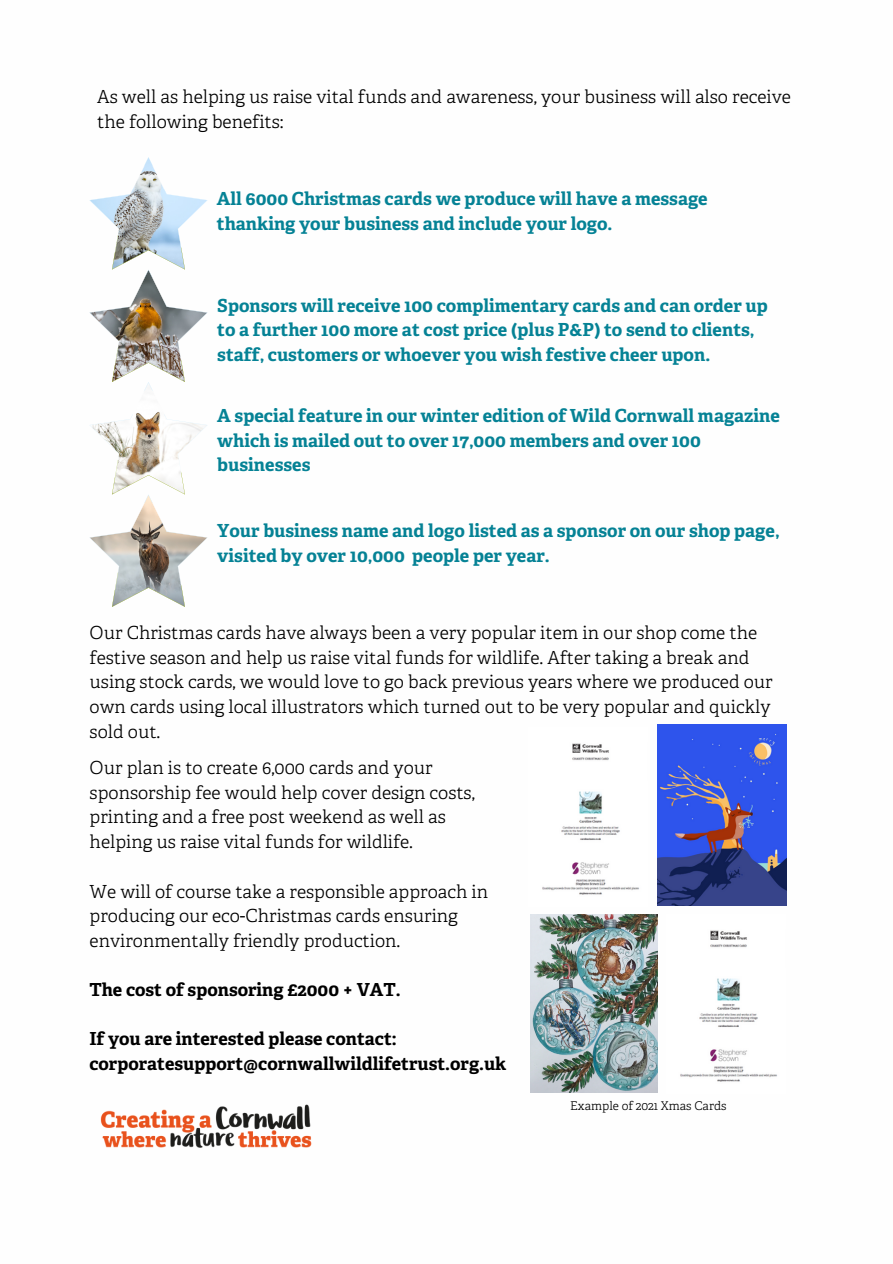
<style>
.page{position:relative;width:893px;height:1264px;background:#fff}
.page>*{position:absolute;margin:0;border:0;box-sizing:border-box;transform-origin:0 0}
.t1{font:300 18px/24.8px "Adelle";color:#000}
.t2{font:700 18px/24.8px "Adelle";color:#058295}
.t3{font:700 17.85px "Adelle";color:#000}
.t4{font:300 12px "Adelle";color:#000}
</style>
<div class="page">
<img style="left:89px;top:157px;width:118px;height:449px">
<img style="left:100px;top:1104px;width:212px;height:44px">
<img style="left:542px;top:743px;width:97px;height:152px">
<img style="left:657px;top:724px;width:129px;height:181px">
<img style="left:530px;top:914px;width:127px;height:178px">
<img style="left:680px;top:930px;width:97px;height:152px">
<p class="t1" style="left:97px;top:86px;width:695px">As well as helping us raise vital funds and awareness, your business will also receive the following benefits:</p>
<p class="t2" style="left:217px;top:188px;width:492px">All 6000 Christmas cards we produce will have a message thanking your business and include your logo.</p>
<p class="t2" style="left:217px;top:295px;width:552px">Sponsors will receive 100 complimentary cards and can order up to a further 100 more at cost price (plus P&amp;P) to send to clients, staff, customers or whoever you wish festive cheer upon.</p>
<p class="t2" style="left:217px;top:405px;width:564px">A special feature in our winter edition of Wild Cornwall magazine which is mailed out to over 17,000 members and over 100 businesses</p>
<p class="t2" style="left:217px;top:520px;width:563px">Your business name and logo listed as a sponsor on our shop page, visited by over 10,000 people per year.</p>
<p class="t1" style="left:90px;top:622px;width:684px">Our Christmas cards have always been a very popular item in our shop come the festive season and help us raise vital funds for wildlife. After taking a break and using stock cards, we would love to go back previous years where we produced our own cards using local illustrators which turned out to be very popular and quickly sold out.</p>
<p class="t1" style="left:90px;top:756px;width:386px">Our plan is to create 6,000 cards and your sponsorship fee would help cover design costs, printing and a free post weekend as well as helping us raise vital funds for wildlife.</p>
<p class="t1" style="left:90px;top:880px;width:400px">We will of course take a responsible approach in producing our eco-Christmas cards ensuring environmentally friendly production.</p>
<p class="t3" style="left:89px;top:980px;width:313px">The cost of sponsoring £2000 + VAT.</p>
<p class="t3" style="left:89px;top:1029px;width:309px">If you are interested please contact:</p>
<p class="t3" style="left:89px;top:1054px;width:418px">corporatesupport@cornwallwildlifetrust.org.uk</p>
<p class="t4" style="left:570px;top:1099px;width:158px">Example of 2021 Xmas Cards</p>
</div>
